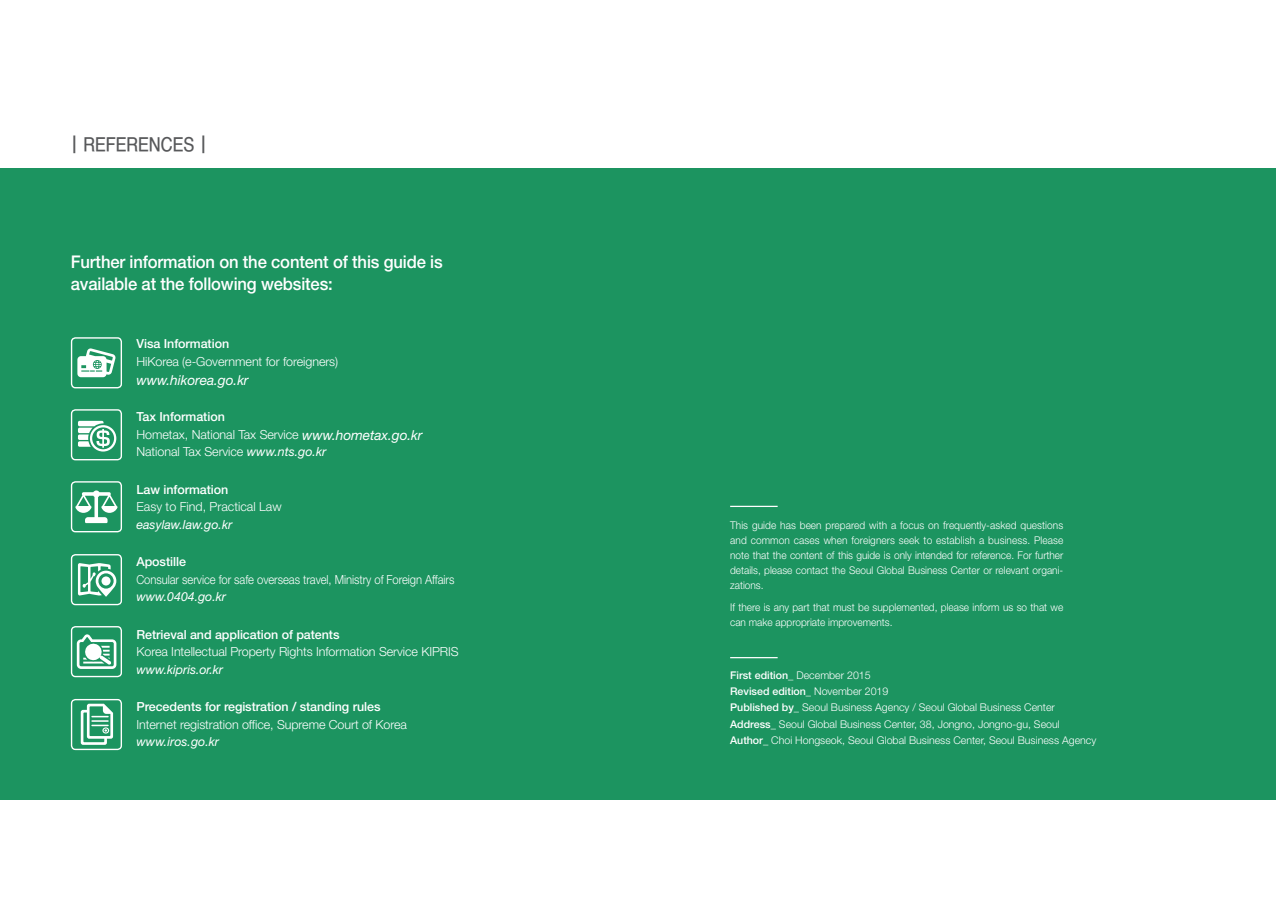
<style>
.page{position:relative;width:1276px;height:922px;background:#fff}
.page>*{position:absolute;margin:0;border:0;box-sizing:border-box;transform-origin:0 0}
.t1{font:18.75px "YGO540";color:#57585a;scale:.95 1}
.t2{font:500 17.5px "Helvetica Neue";letter-spacing:-.01em;color:#fff;scale:.95 1}
.t3{font:italic 13.75px "Helvetica Neue";letter-spacing:-.005em;color:#fff}
.t4{font:300 12.5px "Helvetica Neue";letter-spacing:-.005em;color:#fff}
.t5{font:500 12.5px "Helvetica Neue";letter-spacing:-.005em;color:#fff}
.t6{font:italic 12.5px "Helvetica Neue";color:#fff}
.t7{font:300 12.5px "Helvetica Neue";letter-spacing:-.005em;color:#fff;scale:.9 1}
.t8{font:300 10.62px/15px "Helvetica Neue";color:#fff;text-align:justify;scale:.95 1}
.t9{font:300 10.62px "Helvetica Neue";color:#fff}
.t10{font:500 10.62px "Helvetica Neue";color:#fff}
.s1{font-weight:400;font-style:italic;font-size:13.75px}
.s2{font-weight:400;font-style:italic}
.s3{font-weight:300}
.s4{font-weight:500}
</style>
<div class="page">
<div style="left:0;top:168px;width:1276px;height:632px;background:#1c9460"></div>
<div style="left:71px;top:337px;width:51px;height:51px;border:1px solid #fff;border-radius:4px"></div>
<svg style="left:77px;top:348px;width:39px;height:29px"></svg>
<div style="left:71px;top:481px;width:51px;height:51px;border:1px solid #fff;border-radius:4px"></div>
<svg style="left:75px;top:490px;width:43px;height:33px"></svg>
<div style="left:71px;top:626px;width:51px;height:51px;border:1px solid #fff;border-radius:4px"></div>
<svg style="left:77px;top:634px;width:39px;height:34px"></svg>
<div style="left:71px;top:698px;width:51px;height:52px;border:1px solid #fff;border-radius:4px"></div>
<svg style="left:81px;top:703px;width:32px;height:41px"></svg>
<div style="left:71px;top:409px;width:51px;height:51px;border:1px solid #fff;border-radius:4px"></div>
<svg style="left:78px;top:421px;width:38px;height:30px"></svg>
<div style="left:71px;top:554px;width:51px;height:51px;border:1px solid #fff;border-radius:4px"></div>
<svg style="left:78px;top:563px;width:38px;height:33px"></svg>
<hr style="left:730px;top:657px;width:47px;height:1px;background:#fff">
<hr style="left:730px;top:505px;width:47px;height:2px;background:#fff">
<p class="t1" style="left:71px;top:135px;width:145px">| REFERENCES |</p>
<p class="t2" style="left:71px;top:251px;width:393px">Further information on the content of this guide is</p>
<p class="t2" style="left:71px;top:273px;width:277px">available at the following websites:</p>
<p class="t5" style="left:136px;top:336px;width:94px">Visa Information</p>
<p class="t4" style="left:136px;top:354px;width:203px">HiKorea (e-Government for foreigners)</p>
<p class="t3" style="left:136px;top:371px;width:114px">www.hikorea.go.kr</p>
<p class="t5" style="left:136px;top:409px;width:90px">Tax Information</p>
<p class="t4" style="left:136px;top:427px;width:287px">Hometax, National Tax Service <span class="s1">www.hometax.go.kr</span></p>
<p class="t4" style="left:136px;top:444px;width:191px">National Tax Service <span class="s2">www.nts.go.kr</span></p>
<p class="t5" style="left:136px;top:481px;width:93px">Law information</p>
<p class="t4" style="left:136px;top:499px;width:147px">Easy to Find, Practical Law</p>
<p class="t6" style="left:136px;top:516px;width:97px">easylaw.law.go.kr</p>
<p class="t5" style="left:136px;top:554px;width:51px">Apostille</p>
<p class="t7" style="left:136px;top:571px;width:355px">Consular service for safe overseas travel, Ministry of Foreign Affairs</p>
<p class="t6" style="left:136px;top:589px;width:91px">www.0404.go.kr</p>
<p class="t5" style="left:136px;top:626px;width:204px">Retrieval and application of patents</p>
<p class="t4" style="left:136px;top:644px;width:324px">Korea Intellectual Property Rights Information Service KIPRIS</p>
<p class="t6" style="left:136px;top:661px;width:88px">www.kipris.or.kr</p>
<p class="t5" style="left:136px;top:699px;width:245px">Precedents for registration / standing rules</p>
<p class="t4" style="left:136px;top:716px;width:272px">Internet registration office, Supreme Court of Korea</p>
<p class="t6" style="left:136px;top:734px;width:84px">www.iros.go.kr</p>
<p class="t8" style="left:730px;top:518px;width:352px">This guide has been prepared with a focus on frequently-asked questions and common cases when foreigners seek to establish a business. Please note that the content of this guide is only intended for reference. For further details, please contact the Seoul Global Business Center or relevant organi&shy;zations.</p>
<p class="t8" style="left:730px;top:599px;width:352px">If there is any part that must be supplemented, please inform us so that we can make appropriate improvements.</p>
<p class="t10" style="left:730px;top:668px;width:142px">First edition_ <span class="s3">December 2015</span></p>
<p class="t10" style="left:730px;top:685px;width:160px">Revised edition<span class="s3">_ November 2019</span></p>
<p class="t9" style="left:730px;top:701px;width:326px"><span class="s4">Published by</span>_ Seoul Business Agency / Seoul Global Business Center</p>
<p class="t9" style="left:730px;top:717px;width:331px"><span class="s4">Address</span>_ Seoul Global Business Center, 38, Jongno, Jongno-gu, Seoul</p>
<p class="t9" style="left:730px;top:733px;width:368px"><span class="s4">Author</span>_ Choi Hongseok, Seoul Global Business Center, Seoul Business Agency</p>
</div>
